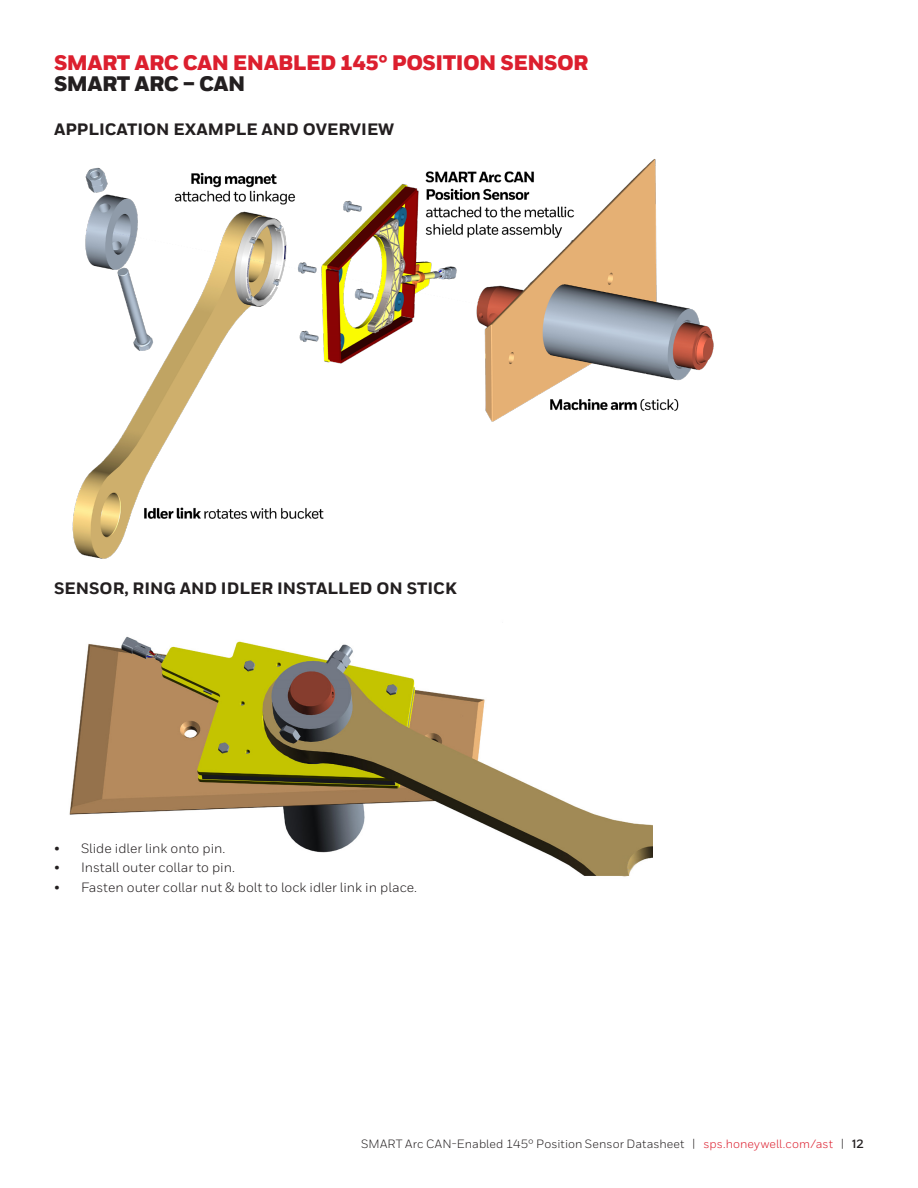
<style>
.page{position:relative;width:918px;height:1188px;background:#fff}
.page>*{position:absolute;margin:0;border:0;box-sizing:border-box;transform-origin:0 0}
.t1{font:900 21px "Honeywell Sans";letter-spacing:-.025em;color:#dc1f2e}
.t2{font:900 21px "Honeywell Sans";letter-spacing:-.025em;color:#231f20}
.Header-Blue_11_14{font:800 16.5px "Honeywell Sans";color:#231f20}
.Spec_Chart_Spects_St{font:13.5px "Honeywell Sans";color:#231f20}
.t3{font:12px "Honeywell Sans";letter-spacing:.005em;color:#231f20}
.s1{color:#dc1f2e}
.s2{font-weight:700}
</style>
<div class="page">
<img style="left:72px;top:159px;width:642px;height:400px">
<img style="left:69px;top:636px;width:583px;height:241px">
<h1 class="t1" style="left:54px;top:50px;width:536px">SMART ARC CAN ENABLED 145° POSITION SENSOR</h1>
<h1 class="t2" style="left:54px;top:71px;width:193px">SMART ARC – CAN</h1>
<p class="Header-Blue_11_14" style="left:54px;top:119px;width:342px">APPLICATION EXAMPLE AND OVERVIEW</p>
<p class="Header-Blue_11_14" style="left:54px;top:578px;width:404px">SENSOR, RING AND IDLER INSTALLED ON STICK</p>
<p class="Spec_Chart_Spects_St" style="left:54px;top:840px;width:173px">• Slide idler link onto pin.</p>
<p class="Spec_Chart_Spects_St" style="left:54px;top:860px;width:182px">• Install outer collar to pin.</p>
<p class="Spec_Chart_Spects_St" style="left:54px;top:879px;width:365px">• Fasten outer collar nut &amp; bolt to lock idler link in place.</p>
<p class="t3" style="left:361px;top:1136px;width:504px">SMART Arc CAN-Enabled 145° Position Sensor Datasheet | <span class="s1">sps.honeywell.com/ast</span> | <span class="s2">12</span></p>
</div>
